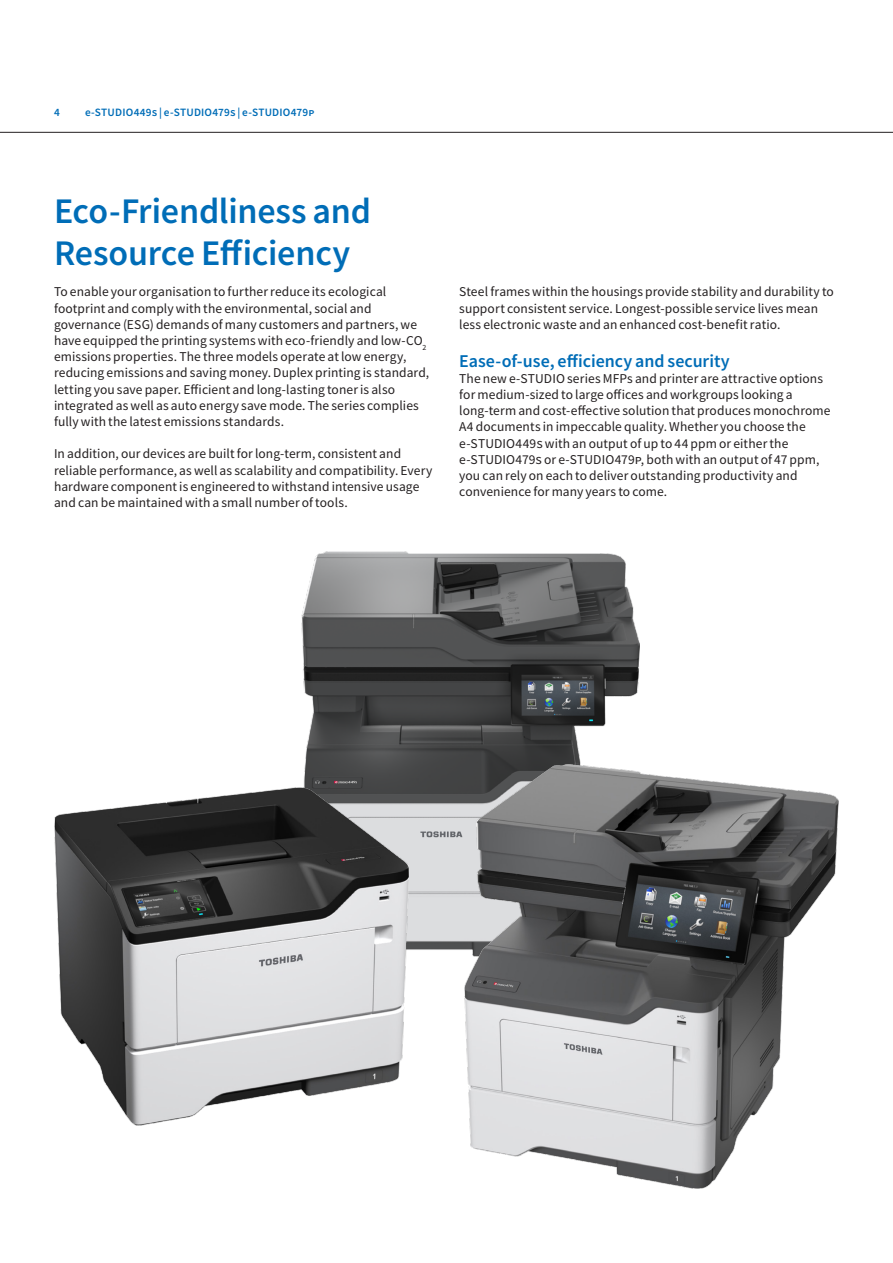
<style>
.page{position:relative;width:893px;height:1263px;background:#fff}
.page>*{position:absolute;margin:0;border:0;box-sizing:border-box;transform-origin:0 0}
.Headline_24pt{font:500 36px/42px "Toshiba Sans";letter-spacing:-.01em;color:#006db7}
.Subheadline_12pt{font:500 18px "Toshiba Sans";letter-spacing:-.005em;color:#006db7}
.Continuous_text_9pt{font:13.5px/16.2px "Toshiba Sans";letter-spacing:.005em;color:#231f20}
.t1{font:500 11.25px "Toshiba Sans";letter-spacing:.02em;color:#006db7}
</style>
<div class="page">
<hr style="left:0;top:132px;width:893px;height:1px;background:#231f20">
<img style="left:302px;top:551px;width:337px;height:399px">
<img style="left:54px;top:788px;width:354px;height:337px">
<img style="left:464px;top:764px;width:375px;height:424px">
<p class="t1" style="left:54px;top:104px;width:7px">4</p>
<p class="t1" style="left:85px;top:104px;width:231px">e-STUDIO449s | e-STUDIO479s | e-STUDIO479p</p>
<p class="Headline_24pt" style="left:54px;top:189px;width:319px">Eco-Friendliness and<br>Resource Efficiency</p>
<p class="Continuous_text_9pt" style="left:54px;top:284px;width:377px">To enable your organisation to further reduce its ecological footprint and comply with the environmental, social and governance (ESG) demands of many customers and partners, we have equipped the printing systems with eco-friendly and low-CO<sub>2 </sub>emissions properties. The three models operate at low energy, reducing emissions and saving money. Duplex printing is standard, letting you save paper. Efficient and long-lasting toner is also integrated as well as auto energy save mode. The series complies fully with the latest emissions standards.</p>
<p class="Continuous_text_9pt" style="left:54px;top:446px;width:380px">In addition, our devices are built for long-term, consistent and reliable performance, as well as scalability and compatibility. Every hardware component is engineered to withstand intensive usage and can be maintained with a small number of tools.</p>
<p class="Continuous_text_9pt" style="left:459px;top:284px;width:376px">Steel frames within the housings provide stability and durability to support consistent service. Longest-possible service lives mean less electronic waste and an enhanced cost-benefit ratio.</p>
<p class="Subheadline_12pt" style="left:459px;top:349px;width:272px">Ease-of-use, efficiency and security</p>
<p class="Continuous_text_9pt" style="left:459px;top:370px;width:373px">The new e-STUDIO series MFPs and printer are attractive options for medium-sized to large offices and workgroups looking a long-term and cost-effective solution that produces monochrome A4 documents in impeccable quality. Whether you choose the e-STUDIO449s with an output of up to 44 ppm or either the e-STUDIO479s or e-STUDIO479p, both with an output of 47 ppm, you can rely on each to deliver outstanding productivity and convenience for many years to come.</p>
</div>
